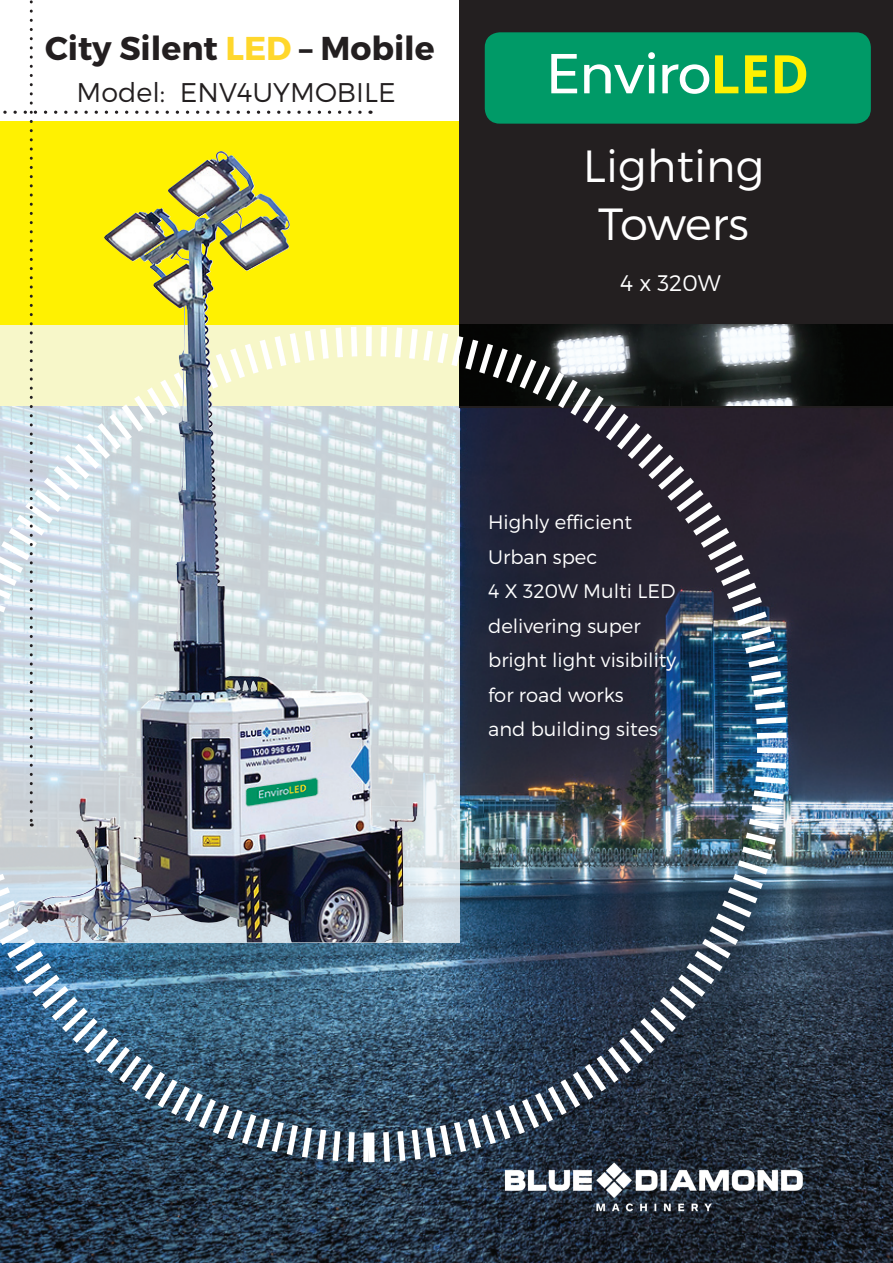
<style>
.page{position:relative;width:893px;height:1263px;background:#fff}
.page>*{position:absolute;margin:0;border:0;box-sizing:border-box;transform-origin:0 0}
.t1{font:500 53.1px "Bw Modelica SS01";color:#fff}
.t2{font:300 45px/58.5px "Montserrat";color:#fff;text-align:center}
.t3{font:700 33px "Montserrat";color:#231f20}
.t4{font:300 27px "Montserrat";color:#231f20}
.t5{font:300 22.5px "Montserrat";color:#fff}
.t6{font:300 19.5px/34.5px "Montserrat";color:#fff}
.s1{color:#ffd72c}
.s2{font-family:"Open Sans";font-weight:700;color:#fff101}
</style>
<div class="page">
<div style="left:0;top:121px;width:459px;height:294px;background:#fff101"></div>
<img style="left:0;top:407px;width:893px;height:856px">
<div style="left:459px;top:0;width:434px;height:407px;background:#231f20"></div>
<img style="left:792px;top:324px;width:101px;height:81px">
<img style="left:0;top:324px;width:792px;height:844px">
<img style="left:461px;top:1114px;width:376px;height:139px">
<svg style="left:0;top:0;width:360px;height:826px"></svg>
<img style="left:104px;top:153px;width:113px;height:544px">
<div style="left:485px;top:32px;width:386px;height:92px;background:#009a67;border-radius:15px"></div>
<h3 class="t3" style="left:45px;top:27px;width:391px">City Silent <span class="s1">LED</span> – Mobile</h3>
<h3 class="t4" style="left:77px;top:76px;width:321px">Model: ENV4UYMOBILE</h3>
<h1 class="t1" style="left:546px;top:39px;width:265px">Enviro<span class="s2">LED</span></h1>
<h2 class="t2" style="left:583px;top:136px;width:183px">Lighting<br>Towers</h2>
<p class="t5" style="left:620px;top:270px;width:102px">4 x 320W</p>
<p class="t6" style="left:488px;top:505px;width:190px">Highly efficient<br>Urban spec<br>4 X 320W Multi LED delivering super bright light visibility for road works<br>and building sites</p>
</div>
